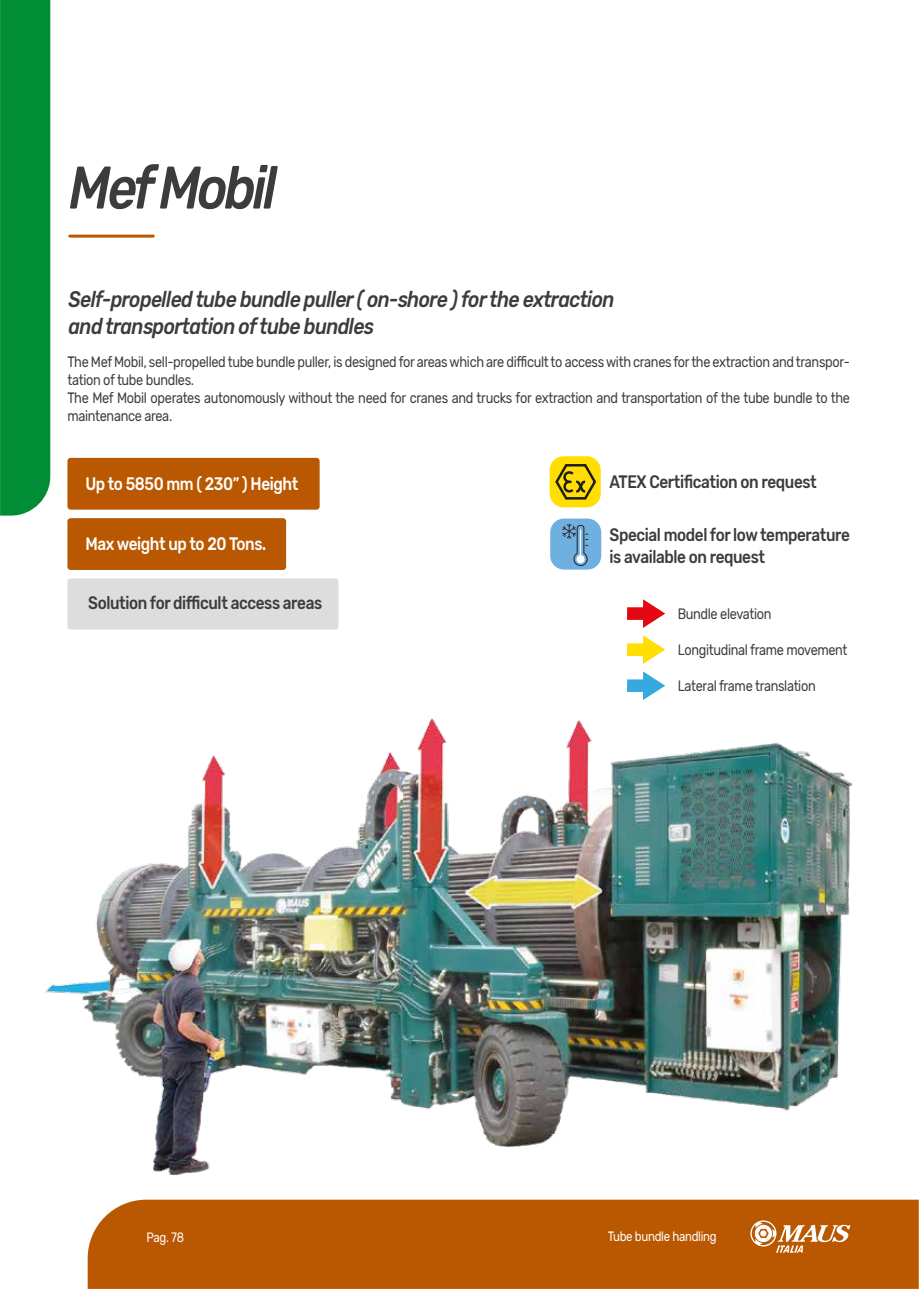
<style>
.page{position:relative;width:919px;height:1289px;background:#fff}
.page>*{position:absolute;margin:0;border:0;box-sizing:border-box;transform-origin:0 0}
.t1{font:italic 500 60px "Rubik";letter-spacing:-.06em;color:#3c3c3b;scale:.85 1}
.t2{font:italic 500 22.5px/27px "Rubik";letter-spacing:-.03em;color:#3c3c3b;scale:.85 1}
.t3{font:500 18px/22.5px "Rubik";letter-spacing:-.025em;color:#3c3c3b;scale:.85 1}
.t4{font:500 18px "Rubik";letter-spacing:-.025em;color:#fff;scale:.85 1}
.t5{font:15px/18px "Rubik";letter-spacing:-.025em;color:#3c3c3b;scale:.85 1}
.t6{font:13.5px "Rubik";letter-spacing:-.025em;color:#fff;scale:.85 1}
</style>
<div class="page">
<hr style="left:70px;top:234px;width:83px;height:3px;background:#ba5802">
<div style="left:67px;top:518px;width:219px;height:52px;background:#ba5802;border-radius:3px"></div>
<div style="left:67px;top:578px;width:271px;height:51px;background:#ddd;border-radius:3px"></div>
<img style="left:46px;top:718px;width:805px;height:456px">
<div style="left:67px;top:458px;width:252px;height:51px;background:#ba5802;border-radius:3px"></div>
<div style="left:549px;top:456px;width:51px;height:51px;background:#ffde00;border-radius:14px"></div>
<svg style="left:555px;top:464px;width:42px;height:36px"></svg>
<svg style="left:627px;top:599px;width:38px;height:28px"></svg>
<svg style="left:627px;top:635px;width:38px;height:28px"></svg>
<svg style="left:627px;top:671px;width:38px;height:28px"></svg>
<div style="left:550px;top:518px;width:51px;height:51px;background:#70b0e1;border-radius:14px"></div>
<svg style="left:562px;top:523px;width:26px;height:43px"></svg>
<div style="left:88px;top:1199px;width:830px;height:89px;background:#ba5802"></div>
<svg style="left:750px;top:1220px;width:100px;height:32px"></svg>
<div style="left:0;top:0;width:50px;height:515px;background:#008d36"></div>
<h1 class="t1" style="left:69px;top:154px;width:246px">Mef Mobil</h1>
<h2 class="t2" style="left:69px;top:286px;width:643px">Self-propelled tube bundle puller ( on-shore ) for the extraction and transportation of tube bundles</h2>
<p class="t5" style="left:67px;top:353px;width:922px">The Mef Mobil, sell-propelled tube bundle puller, is designed for areas which are difficult to access with cranes for the extraction and transpor&shy;tation of tube bundles.<br>The Mef Mobil operates autonomously without the need for cranes and trucks for extraction and transportation of the tube bundle to the maintenance area.</p>
<p class="t4" style="left:85px;top:473px;width:252px">Up to 5850 mm ( 230” ) Height</p>
<p class="t3" style="left:609px;top:471px;width:245px">ATEX Certification on request</p>
<p class="t4" style="left:85px;top:533px;width:214px">Max weight up to 20 Tons.</p>
<p class="t3" style="left:88px;top:592px;width:277px">Solution for difficult access areas</p>
<p class="t3" style="left:609px;top:524px;width:284px">Special model for low temperature is available on request</p>
<p class="t5" style="left:677px;top:605px;width:112px">Bundle elevation</p>
<p class="t5" style="left:677px;top:641px;width:201px">Longitudinal frame movement</p>
<p class="t5" style="left:677px;top:677px;width:164px">Lateral frame translation</p>
<p class="t6" style="left:147px;top:1229px;width:46px">Pag. 78</p>
<p class="t6" style="left:607px;top:1228px;width:130px">Tube bundle handling</p>
</div>
